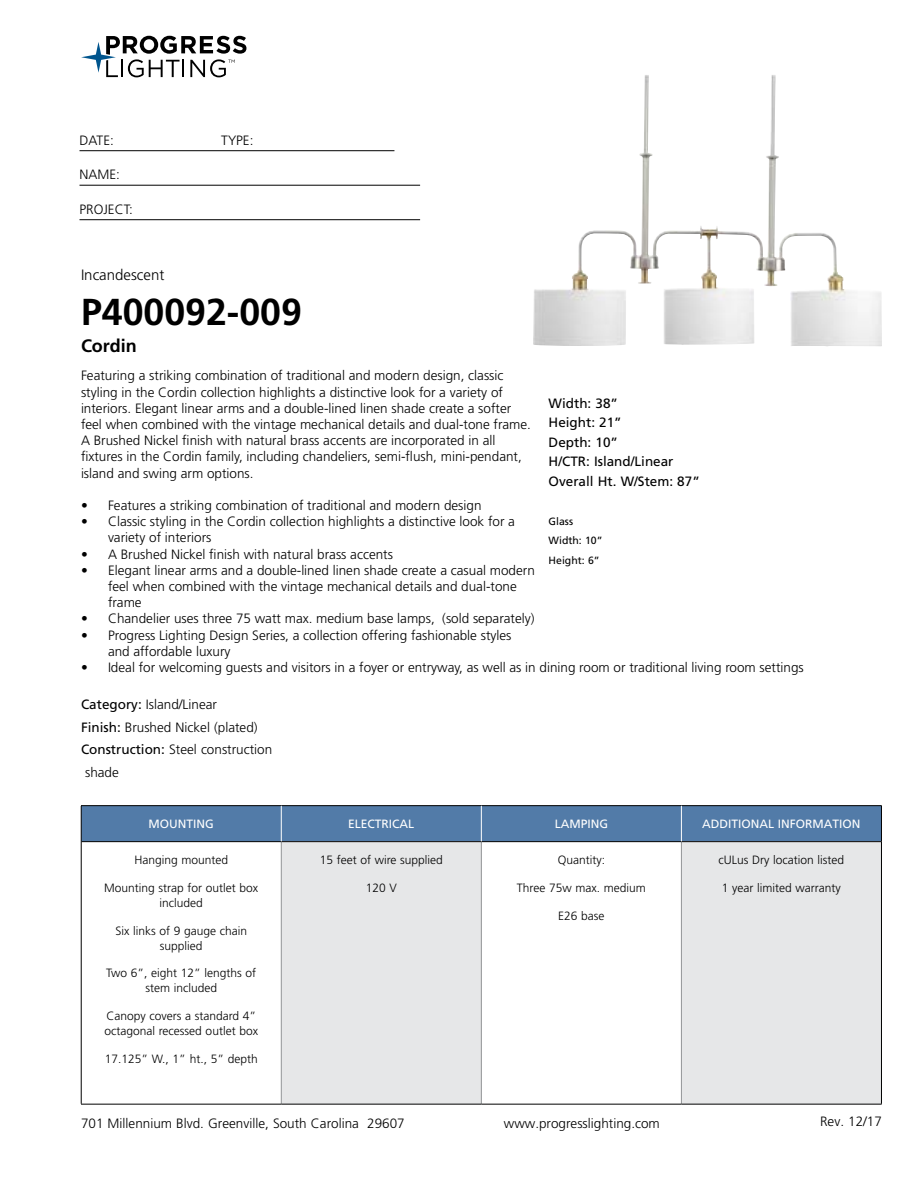
<style>
.page{position:relative;width:918px;height:1188px;background:#fff}
.page>*{position:absolute;margin:0;border:0;box-sizing:border-box;transform-origin:0 0}
.t1{font:700 37.5px "Frutiger LT Std";color:#000}
.t2{font:700 18px "Frutiger LT Std";color:#000}
.t3{font:300 15px "Frutiger LT Std";color:#000}
.t4{font:300 13.5px/16.2px "Frutiger LT Std";color:#000}
.t5{font:13.5px/19.5px "Frutiger LT Std";color:#000}
.t6{font:300 12px/15px "Frutiger LT Std";color:#000;text-align:center}
.t7{font:12px "Frutiger LT Std";color:#fff}
.t8{font:10.5px/19.5px "Frutiger LT Std";color:#000}
.s1{font-weight:400}
</style>
<div class="page">
<svg style="left:81px;top:36px;width:165px;height:41px"></svg>
<hr style="left:80px;top:150px;width:314px;height:1px;background:#000">
<hr style="left:80px;top:185px;width:340px;height:1px;background:#000">
<hr style="left:80px;top:219px;width:340px;height:1px;background:#000">
<div style="left:82px;top:806px;width:799px;height:35px;background:#527ba8"></div>
<div style="left:281px;top:842px;width:200px;height:262px;background:#e6e7e8"></div>
<div style="left:681px;top:842px;width:200px;height:262px;background:#e6e7e8"></div>
<hr style="left:281px;top:842px;width:1px;height:262px;background:#939598">
<hr style="left:481px;top:842px;width:1px;height:262px;background:#939598">
<hr style="left:681px;top:842px;width:1px;height:262px;background:#939598">
<hr style="left:81px;top:841px;width:200px;height:1px;background:#000">
<hr style="left:281px;top:841px;width:200px;height:1px;background:#000">
<hr style="left:481px;top:841px;width:200px;height:1px;background:#000">
<hr style="left:681px;top:841px;width:200px;height:1px;background:#000">
<hr style="left:81px;top:1104px;width:200px;height:1px;background:#000">
<hr style="left:281px;top:1104px;width:200px;height:1px;background:#000">
<hr style="left:481px;top:1104px;width:200px;height:1px;background:#000">
<hr style="left:681px;top:1104px;width:201px;height:1px;background:#000">
<hr style="left:81px;top:805px;width:200px;height:1px;background:#000">
<hr style="left:81px;top:806px;width:1px;height:36px;background:#000">
<hr style="left:281px;top:805px;width:200px;height:1px;background:#000">
<hr style="left:481px;top:805px;width:200px;height:1px;background:#000">
<hr style="left:681px;top:805px;width:201px;height:1px;background:#000">
<hr style="left:881px;top:806px;width:1px;height:36px;background:#000">
<hr style="left:81px;top:842px;width:1px;height:262px;background:#000">
<hr style="left:881px;top:842px;width:1px;height:262px;background:#000">
<hr style="left:281px;top:806px;width:1px;height:35px;background:#fff">
<hr style="left:681px;top:806px;width:1px;height:35px;background:#fff">
<hr style="left:481px;top:806px;width:1px;height:35px;background:#fff">
<img style="left:533px;top:75px;width:238px;height:271px">
<p class="t4" style="left:80px;top:132px;width:36px">DATE:</p>
<p class="t4" style="left:221px;top:132px;width:34px">TYPE:</p>
<p class="t4" style="left:80px;top:167px;width:42px">NAME:</p>
<p class="t4" style="left:80px;top:201px;width:55px">PROJECT:</p>
<p class="t3" style="left:81px;top:266px;width:85px">Incandescent</p>
<h1 class="t1" style="left:81px;top:290px;width:222px">P400092-009</h1>
<h2 class="t2" style="left:81px;top:335px;width:57px">Cordin</h2>
<p class="t4" style="left:81px;top:368px;width:452px">Featuring a striking combination of traditional and modern design, classic styling in the Cordin collection highlights a distinctive look for a variety of interiors. Elegant linear arms and a double-lined linen shade create a softer feel when combined with the vintage mechanical details and dual-tone frame.<br>A Brushed Nickel finish with natural brass accents are incorporated in all fixtures in the Cordin family, including chandeliers, semi-flush, mini-pendant, island and swing arm options.</p>
<p class="t4" style="left:81px;top:497px;width:402px">• Features a striking combination of traditional and modern design</p>
<p class="t4" style="left:108px;top:514px;width:409px;text-indent:-27px">• Classic styling in the Cordin collection highlights a distinctive look for a variety of interiors</p>
<p class="t4" style="left:81px;top:546px;width:314px">• A Brushed Nickel finish with natural brass accents</p>
<p class="t4" style="left:108px;top:562px;width:429px;text-indent:-27px">• Elegant linear arms and a double-lined linen shade create a casual modern feel when combined with the vintage mechanical details and dual-tone frame</p>
<p class="t4" style="left:81px;top:611px;width:455px">• Chandelier uses three 75 watt max. medium base lamps, (sold separately)</p>
<p class="t4" style="left:108px;top:627px;width:405px;text-indent:-27px">• Progress Lighting Design Series, a collection offering fashionable styles and affordable luxury</p>
<p class="t4" style="left:81px;top:659px;width:724px">• Ideal for welcoming guests and visitors in a foyer or entryway, as well as in dining room or traditional living room settings</p>
<p class="t4" style="left:81px;top:697px;width:138px"><span class="s1">Category:</span> Island/Linear</p>
<p class="t4" style="left:81px;top:719px;width:178px"><span class="s1">Finish:</span> Brushed Nickel (plated)</p>
<p class="t4" style="left:81px;top:742px;width:193px"><span class="s1">Construction:</span> Steel construction</p>
<p class="t4" style="left:85px;top:764px;width:35px">shade</p>
<p class="t5" style="left:549px;top:393px;width:153px">Width: 38”<br>Height: 21”<br>Depth: 10”<br>H/CTR: Island/Linear<br>Overall Ht. W/Stem: 87”</p>
<p class="t8" style="left:549px;top:511px;width:55px">Glass<br>Width: 10”<br>Height: 6”</p>
<p class="t7" style="left:149px;top:817px;width:67px">MOUNTING</p>
<p class="t7" style="left:348px;top:817px;width:68px">ELECTRICAL</p>
<p class="t7" style="left:555px;top:817px;width:55px">LAMPING</p>
<p class="t7" style="left:702px;top:817px;width:160px">ADDITIONAL INFORMATION</p>
<p class="t6" style="left:134px;top:853px;width:95px">Hanging mounted</p>
<p class="t6" style="left:104px;top:880px;width:156px">Mounting strap for outlet box included</p>
<p class="t6" style="left:115px;top:923px;width:133px">Six links of 9 gauge chain supplied</p>
<p class="t6" style="left:106px;top:966px;width:151px">Two 6”, eight 12” lengths of stem included</p>
<p class="t6" style="left:105px;top:1009px;width:155px;text-align:left">Canopy covers a standard 4” octagonal recessed outlet box</p>
<p class="t6" style="left:105px;top:1051px;width:154px">17.125” W., 1” ht., 5” depth</p>
<p class="t6" style="left:320px;top:853px;width:125px">15 feet of wire supplied</p>
<p class="t6" style="left:366px;top:880px;width:33px">120 V</p>
<p class="t6" style="left:719px;top:853px;width:127px">cULus Dry location listed</p>
<p class="t6" style="left:722px;top:880px;width:120px">1 year limited warranty</p>
<p class="t6" style="left:558px;top:853px;width:49px">Quantity:</p>
<p class="t6" style="left:517px;top:880px;width:130px">Three 75w max. medium</p>
<p class="t6" style="left:558px;top:908px;width:48px">E26 base</p>
<p class="t4" style="left:81px;top:1115px;width:325px">701 Millennium Blvd. Greenville, South Carolina 29607</p>
<p class="t4" style="left:504px;top:1115px;width:158px">www.progresslighting.com</p>
<p class="t4" style="left:820px;top:1114px;width:63px">Rev. 12/17</p>
</div>
